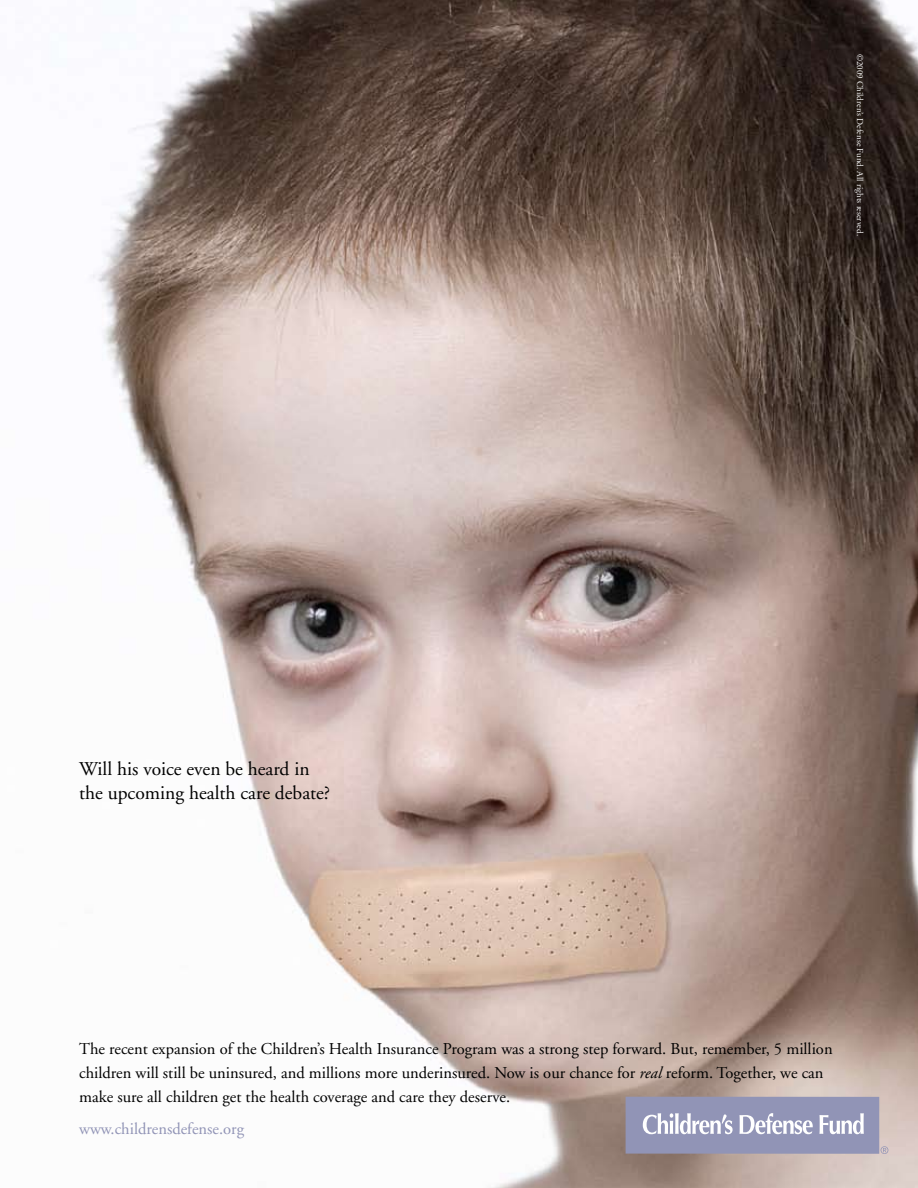
<style>
.page{position:relative;width:918px;height:1188px;background:#fff}
.page>*{position:absolute;margin:0;border:0;box-sizing:border-box;transform-origin:0 0}
.t1{font:19.5px/23.4px "Adobe Garamond";color:#000}
.t2{font:16.5px/24px "Adobe Garamond";color:#000}
.t3{font:16.5px "Adobe Garamond";color:#9194b6}
.t4{font:9px "Adobe Garamond";color:#fff}
.s1{font-style:italic}
</style>
<div class="page">
<img style="left:91px;top:0;width:827px;height:1188px">
<svg style="left:626px;top:1097px;width:262px;height:57px;background:#a0a1be"></svg>
<p class="t4" style="left:865px;top:54px;width:184px;rotate:90deg">©2009 Children’s Defense Fund. All rights reserved.</p>
<p class="t1" style="left:79px;top:758px;width:253px">Will his voice even be heard in the upcoming health care debate?</p>
<p class="t2" style="left:79px;top:1038px;width:755px">The recent expansion of the Children’s Health Insurance Program was a strong step forward. But, remember, 5 million children will still be uninsured, and millions more underinsured. Now is our chance for <span class="s1">real</span> reform. Together, we can make sure all children get the health coverage and care they deserve.</p>
<p class="t3" style="left:79px;top:1120px;width:166px">www.childrensdefense.org</p>
</div>
